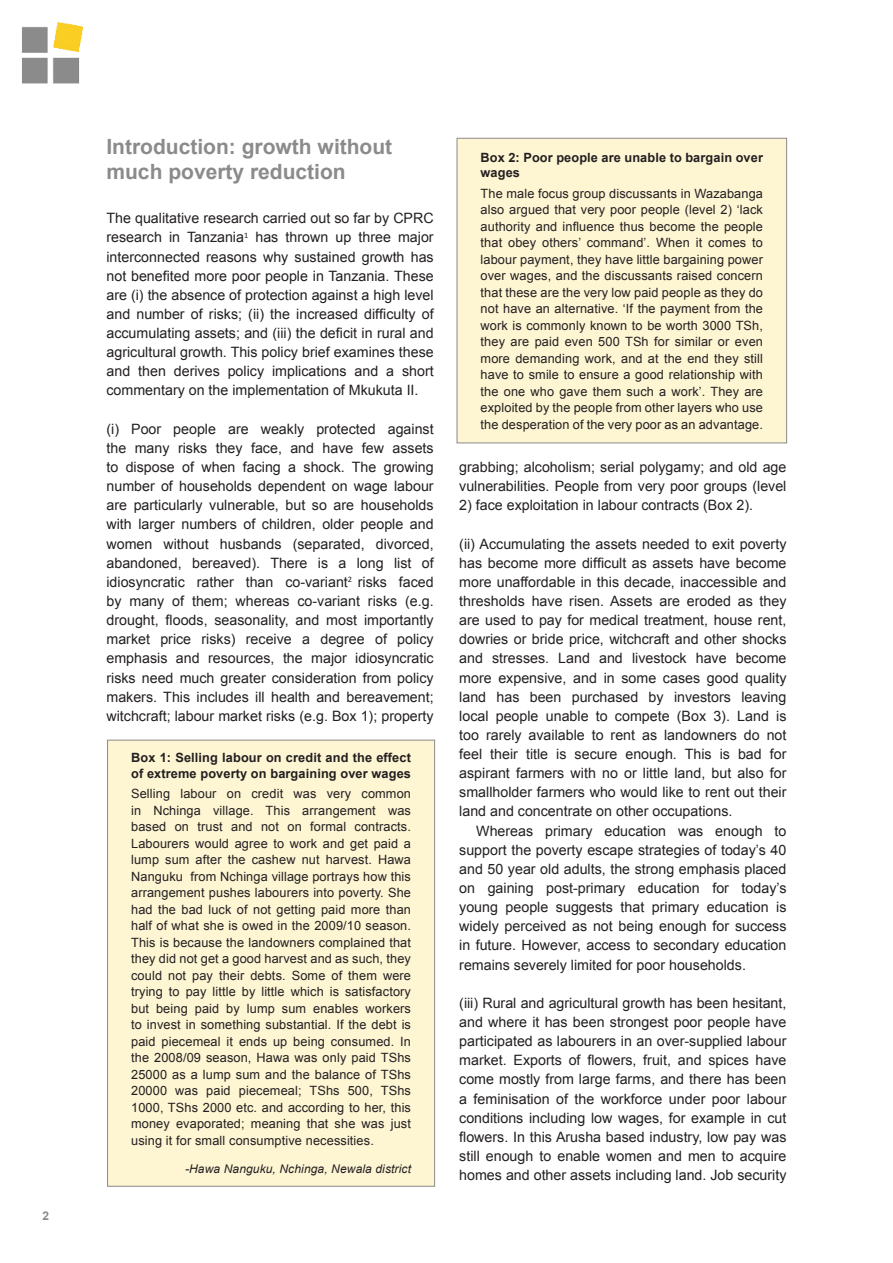
<style>
.page{position:relative;width:893px;height:1263px;background:#fff}
.page>*{position:absolute;margin:0;border:0;box-sizing:border-box;transform-origin:0 0}
.Heading1{font:700 21px/25.2px "Arial";color:#8b8b8b}
._1a_normal_paragraph{font:14.25px/19.2px "Arial";color:#231f20;text-align:justify}
._1_normal_paragraph{font:14.25px/19.2px "Arial";color:#231f20;text-align:justify}
.BOx_text{font:12.75px/16.5px "Arial";letter-spacing:.01em;color:#231f20;text-align:justify}
.Box_title{font:700 12.75px/15.3px "Arial";letter-spacing:.01em;color:#231f20}
.Box_source{font:italic 12px "Arial";letter-spacing:.01em;color:#231f20}
.t1{font:700 12px "Arial";color:#8b8b8b}
</style>
<div class="page">
<img style="left:22px;top:22px;width:62px;height:62px">
<div style="left:108px;top:740px;width:327px;height:446px;background:#fef5d3"></div>
<div style="left:107px;top:740px;width:328px;height:446px;border:1px solid #8b8b8b"></div>
<div style="left:457px;top:138px;width:330px;height:305px;background:#fef5d3"></div>
<div style="left:457px;top:138px;width:330px;height:305px;border:1px solid #8b8b8b"></div>
<p class="t1" style="left:43px;top:1208px;width:8px">2</p>
<p class="Heading1" style="left:106px;top:135px;width:287px">Introduction: growth without much poverty reduction</p>
<p class="_1a_normal_paragraph" style="left:106px;top:209px;width:329px">The qualitative research carried out so far by CPRC research in Tanzania<sup>1</sup> has thrown up three major interconnected reasons why sustained growth has not benefited more poor people in Tanzania. These are (i) the absence of protection against a high level and number of risks; (ii) the increased difficulty of accumulating assets; and (iii) the deficit in rural and agricultural growth. This policy brief examines these and then derives policy implications and a short commentary on the implementation of Mkukuta II.</p>
<p class="_1_normal_paragraph" style="left:106px;top:419px;width:329px">(i) Poor people are weakly protected against the many risks they face, and have few assets to dispose of when facing a shock. The growing number of households dependent on wage labour are particularly vulnerable, but so are households with larger numbers of children, older people and women without husbands (separated, divorced, abandoned, bereaved). There is a long list of idiosyncratic rather than co-variant<sup>2</sup> risks faced by many of them; whereas co-variant risks (e.g. drought, floods, seasonality, and most importantly market price risks) receive a degree of policy emphasis and resources, the major idiosyncratic risks need much greater consideration from policy makers. This includes ill health and bereavement; witchcraft; labour market risks (e.g. Box 1); property</p>
<p class="Box_title" style="left:131px;top:750px;width:281px">Box 1: Selling labour on credit and the effect of extreme poverty on bargaining over wages</p>
<p class="BOx_text" style="left:131px;top:786px;width:281px">Selling labour on credit was very common in Nchinga village. This arrangement was based on trust and not on formal contracts.<br>Labourers would agree to work and get paid a lump sum after the cashew nut harvest. Hawa Nanguku from Nchinga village portrays how this arrangement pushes labourers into poverty. She had the bad luck of not getting paid more than half of what she is owed in the 2009/10 season.<br>This is because the landowners complained that they did not get a good harvest and as such, they could not pay their debts. Some of them were trying to pay little by little which is satisfactory but being paid by lump sum enables workers to invest in something substantial. If the debt is paid piecemeal it ends up being consumed. In the 2008/09 season, Hawa was only paid TShs 25000 as a lump sum and the balance of TShs 20000 was paid piecemeal; TShs 500, TShs 1000, TShs 2000 etc. and according to her, this money evaporated; meaning that she was just using it for small consumptive necessities.</p>
<p class="Box_source" style="left:185px;top:1161px;width:227px">-Hawa Nanguku, Nchinga, Newala district</p>
<p class="Box_title" style="left:481px;top:150px;width:284px">Box 2: Poor people are unable to bargain over wages</p>
<p class="BOx_text" style="left:481px;top:185px;width:284px">The male focus group discussants in Wazabanga also argued that very poor people (level 2) ‘lack authority and influence thus become the people that obey others’ command’. When it comes to labour payment, they have little bargaining power over wages, and the discussants raised concern that these are the very low paid people as they do not have an alternative. ‘If the payment from the work is commonly known to be worth 3000 TSh, they are paid even 500 TSh for similar or even more demanding work, and at the end they still have to smile to ensure a good relationship with the one who gave them such a work’. They are exploited by the people from other layers who use the desperation of the very poor as an advantage.</p>
<p class="_1_normal_paragraph" style="left:459px;top:458px;width:329px">grabbing; alcoholism; serial polygamy; and old age vulnerabilities. People from very poor groups (level</p>
<p class="_1_normal_paragraph" style="left:459px;top:496px;width:295px">2) face exploitation in labour contracts (Box 2).</p>
<p class="_1a_normal_paragraph" style="left:459px;top:534px;width:329px">(ii) Accumulating the assets needed to exit poverty has become more difficult as assets have become more unaffordable in this decade, inaccessible and thresholds have risen. Assets are eroded as they are used to pay for medical treatment, house rent, dowries or bride price, witchcraft and other shocks and stresses. Land and livestock have become more expensive, and in some cases good quality land has been purchased by investors leaving local people unable to compete (Box 3). Land is too rarely available to rent as landowners do not feel their title is secure enough. This is bad for aspirant farmers with no or little land, but also for smallholder farmers who would like to rent out their land and concentrate on other occupations.</p>
<p class="_1_normal_paragraph" style="left:459px;top:821px;width:329px;text-indent:17px">Whereas primary education was enough to support the poverty escape strategies of today’s 40 and 50 year old adults, the strong emphasis placed on gaining post-primary education for today’s young people suggests that primary education is widely perceived as not being enough for success in future. However, access to secondary education remains severely limited for poor households.</p>
<p class="_1a_normal_paragraph" style="left:459px;top:993px;width:329px">(iii) Rural and agricultural growth has been hesitant, and where it has been strongest poor people have participated as labourers in an over-supplied labour market. Exports of flowers, fruit, and spices have come mostly from large farms, and there has been a feminisation of the workforce under poor labour conditions including low wages, for example in cut flowers. In this Arusha based industry, low pay was still enough to enable women and men to acquire homes and other assets including land. Job security</p>
</div>
